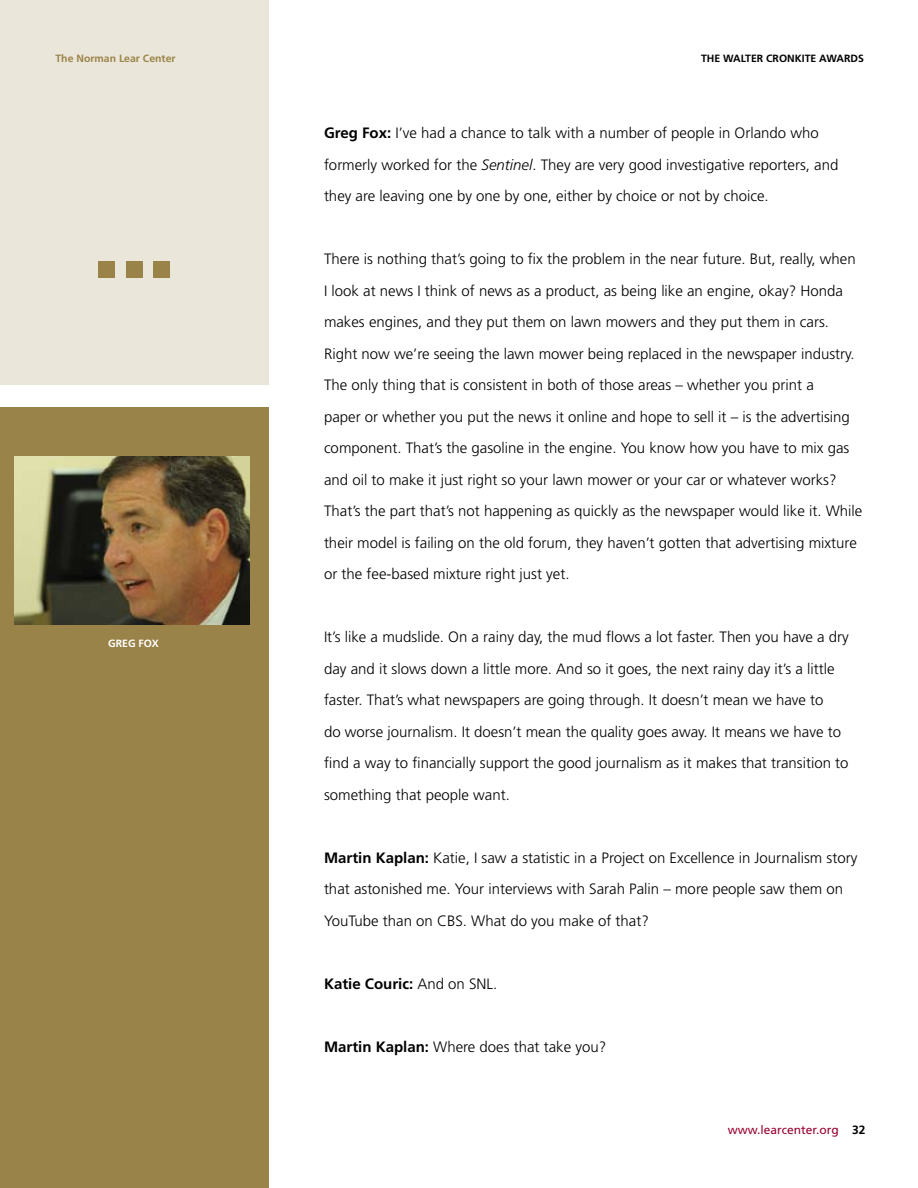
<style>
.page{position:relative;width:918px;height:1188px;background:#fff}
.page>*{position:absolute;margin:0;border:0;box-sizing:border-box;transform-origin:0 0}
.t1{font:300 15px/31.5px "Frutiger LT Std";color:#000}
.t2{font:700 15px "Frutiger LT Std";color:#000}
.t3{font:12px "Frutiger LT Std";color:#98002e}
.t4{font:700 10.5px "Frutiger LT Std";color:#000}
.t5{font:700 10.5px "Frutiger LT Std";color:#998347}
.t6{font:700 10.5px "Frutiger LT Std";color:#fff}
.s1{font-weight:700}
.s2{font-style:italic}
.s3{font-weight:300}
.s4{font-weight:700;color:#000}
</style>
<div class="page">
<div style="left:0;top:0;width:269px;height:385px;background:#ebe6da"></div>
<div style="left:0;top:408px;width:269px;height:780px;background:#9a8348"></div>
<div style="left:99px;top:261px;width:16px;height:17px;background:#9a8348"></div>
<div style="left:126px;top:261px;width:17px;height:17px;background:#9a8348"></div>
<div style="left:153px;top:261px;width:17px;height:17px;background:#9a8348"></div>
<img style="left:15px;top:456px;width:234px;height:168px">
<p class="t5" style="left:55px;top:52px;width:122px">The Norman Lear Center</p>
<p class="t4" style="left:701px;top:52px;width:164px">THE WALTER CRONKITE AWARDS</p>
<p class="t1" style="left:324px;top:118px;width:516px"><span class="s1">Greg Fox:</span> I’ve had a chance to talk with a number of people in Orlando who formerly worked for the <span class="s2">Sentinel</span>. They are very good investigative reporters, and they are leaving one by one by one, either by choice or not by choice.</p>
<p class="t6" style="left:108px;top:637px;width:15px">Greg</p>
<p class="t6" style="left:139px;top:637px;width:22px">Fox</p>
<p class="t1" style="left:324px;top:244px;width:540px">There is nothing that’s going to fix the problem in the near future. But, really, when I look at news I think of news as a product, as being like an engine, okay? Honda makes engines, and they put them on lawn mowers and they put them in cars.<br>Right now we’re seeing the lawn mower being replaced in the newspaper industry.<br>The only thing that is consistent in both of those areas – whether you print a<br>paper or whether you put the news it online and hope to sell it – is the advertising component. That’s the gasoline in the engine. You know how you have to mix gas and oil to make it just right so your lawn mower or your car or whatever works?<br>That’s the part that’s not happening as quickly as the newspaper would like it. While their model is failing on the old forum, they haven’t gotten that advertising mixture or the fee-based mixture right just yet.</p>
<p class="t1" style="left:324px;top:622px;width:526px">It’s like a mudslide. On a rainy day, the mud flows a lot faster. Then you have a dry day and it slows down a little more. And so it goes, the next rainy day it’s a little faster. That’s what newspapers are going through. It doesn’t mean we have to<br>do worse journalism. It doesn’t mean the quality goes away. It means we have to find a way to financially support the good journalism as it makes that transition to something that people want.</p>
<p class="t1" style="left:324px;top:842px;width:535px"><span class="s1">Martin Kaplan:</span> Katie, I saw a statistic in a Project on Excellence in Journalism story that astonished me. Your interviews with Sarah Palin – more people saw them on<br>YouTube than on CBS. What do you make of that?</p>
<p class="t2" style="left:324px;top:975px;width:175px">Katie Couric: <span class="s3">And on SNL.</span></p>
<p class="t1" style="left:324px;top:1031px;width:284px"><span class="s1">Martin Kaplan:</span> Where does that take you?</p>
<p class="t3" style="left:728px;top:1123px;width:139px">www.learcenter.org <span class="s4">32</span></p>
</div>
